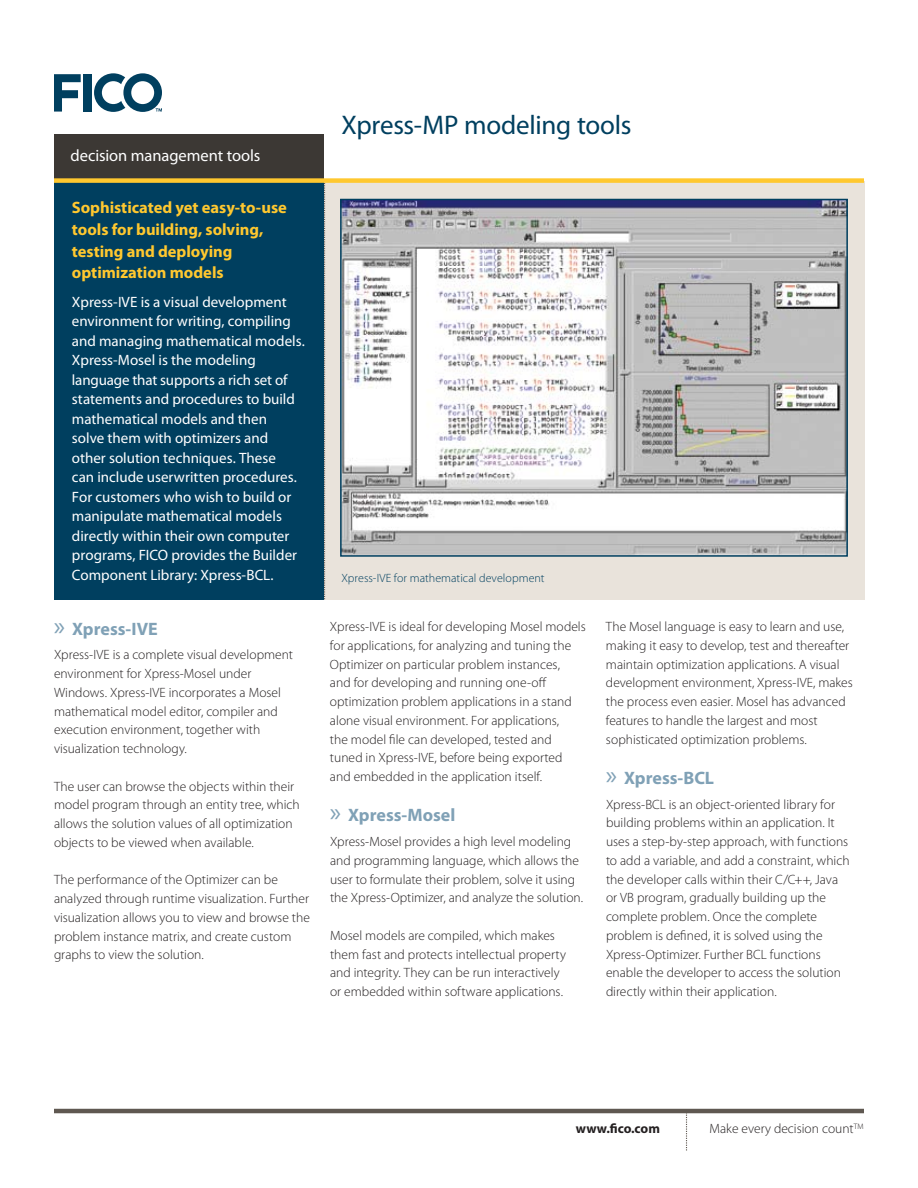
<style>
.page{position:relative;width:918px;height:1188px;background:#fff}
.page>*{position:absolute;margin:0;border:0;box-sizing:border-box;transform-origin:0 0}
.t1{font:27px "Myriad Pro";letter-spacing:-.01em;color:#003f5f}
.t2{font:700 18px "Myriad Pro";color:#80a1b6}
.t3{font:700 16.5px/21.8px "Myriad Pro";letter-spacing:-.005em;color:#ffc82f}
.t4{font:16.5px "Myriad Pro";letter-spacing:-.005em;color:#fff}
.t5{font:15px/19.5px "Myriad Pro";color:#fff}
.t6{font:300 13.5px/18.8px "Myriad Pro";color:#231f20}
.t7{font:700 13.5px "Myriad Pro";color:#231f20}
.t8{font:300 12px "Myriad Pro";letter-spacing:.005em;color:#003f5f}
.s1{font-weight:400;font-size:27px}
</style>
<div class="page">
<hr style="left:54px;top:1109px;width:810px;height:4px;background:#5f5851">
<svg style="left:686px;top:1113px;width:1px;height:37px"></svg>
<svg style="left:54px;top:74px;width:27px;height:38px"></svg>
<div style="left:83px;top:74px;width:8px;height:38px;background:#003f5f"></div>
<svg style="left:94px;top:73px;width:68px;height:39px"></svg>
<div style="left:54px;top:181px;width:272px;height:419px;background:#003f5f"></div>
<div style="left:54px;top:134px;width:270px;height:45px;background:#3c3834"></div>
<div style="left:324px;top:182px;width:540px;height:418px;background:#e9e3db"></div>
<div style="left:54px;top:178px;width:810px;height:5px;background:#ffc82f"></div>
<svg style="left:324px;top:183px;width:1px;height:417px"></svg>
<img style="left:343px;top:202px;width:502px;height:352px">
<div style="left:340px;top:199px;width:508px;height:358px;border:2px solid #003f5f"></div>
<p class="t4" style="left:70px;top:146px;width:191px">decision management tools</p>
<p class="t3" style="left:72px;top:196px;width:216px">Sophisticated yet easy-to-use tools for building, solving, testing and deploying optimization models</p>
<p class="t5" style="left:72px;top:292px;width:234px">Xpress-IVE is a visual development environment for writing, compiling and managing mathematical models.<br>Xpress-Mosel is the modeling language that supports a rich set of statements and procedures to build mathematical models and then<br>solve them with optimizers and other solution techniques. These<br>can include userwritten procedures.<br>For customers who wish to build or manipulate mathematical models directly within their own computer programs, FICO provides the Builder Component Library: Xpress-BCL.</p>
<h2 class="t2" style="left:54px;top:617px;width:105px"><span class="s1">»</span> Xpress-IVE</h2>
<p class="t6" style="left:54px;top:646px;width:241px">Xpress-IVE is a complete visual development environment for Xpress-Mosel under Windows. Xpress-IVE incorporates a Mosel mathematical model editor, compiler and execution environment, together with visualization technology.</p>
<p class="t6" style="left:54px;top:777px;width:247px">The user can browse the objects within their model program through an entity tree, which allows the solution values of all optimization objects to be viewed when available.</p>
<p class="t6" style="left:54px;top:871px;width:257px">The performance of the Optimizer can be analyzed through runtime visualization. Further visualization allows you to view and browse the problem instance matrix, and create custom graphs to view the solution.</p>
<h1 class="t1" style="left:341px;top:108px;width:292px">Xpress-MP modeling tools</h1>
<p class="t8" style="left:341px;top:572px;width:205px">Xpress-IVE for mathematical development</p>
<p class="t6" style="left:330px;top:617px;width:257px">Xpress-IVE is ideal for developing Mosel models for applications, for analyzing and tuning the Optimizer on particular problem instances,<br>and for developing and running one-off optimization problem applications in a stand alone visual environment. For applications,<br>the model file can developed, tested and tuned in Xpress-IVE, before being exported and embedded in the application itself.</p>
<h2 class="t2" style="left:330px;top:804px;width:127px"><span class="s1">»</span> Xpress-Mosel</h2>
<p class="t6" style="left:330px;top:833px;width:255px">Xpress-Mosel provides a high level modeling and programming language, which allows the user to formulate their problem, solve it using the Xpress-Optimizer, and analyze the solution.</p>
<p class="t6" style="left:330px;top:926px;width:238px">Mosel models are compiled, which makes them fast and protects intellectual property and integrity. They can be run interactively or embedded within software applications.</p>
<p class="t6" style="left:606px;top:617px;width:248px">The Mosel language is easy to learn and use, making it easy to develop, test and thereafter maintain optimization applications. A visual development environment, Xpress-IVE, makes the process even easier. Mosel has advanced features to handle the largest and most sophisticated optimization problems.</p>
<h2 class="t2" style="left:606px;top:766px;width:110px"><span class="s1">»</span> Xpress-BCL</h2>
<p class="t6" style="left:606px;top:795px;width:245px">Xpress-BCL is an object-oriented library for building problems within an application. It uses a step-by-step approach, with functions to add a variable, and add a constraint, which the developer calls within their C/C++, Java or VB program, gradually building up the complete problem. Once the complete problem is defined, it is solved using the Xpress-Optimizer. Further BCL functions enable the developer to access the solution directly within their application.</p>
<p class="t7" style="left:576px;top:1120px;width:86px">www.fico.com</p>
<p class="t6" style="left:710px;top:1120px;width:156px">Make every decision count<sup>TM</sup></p>
</div>
